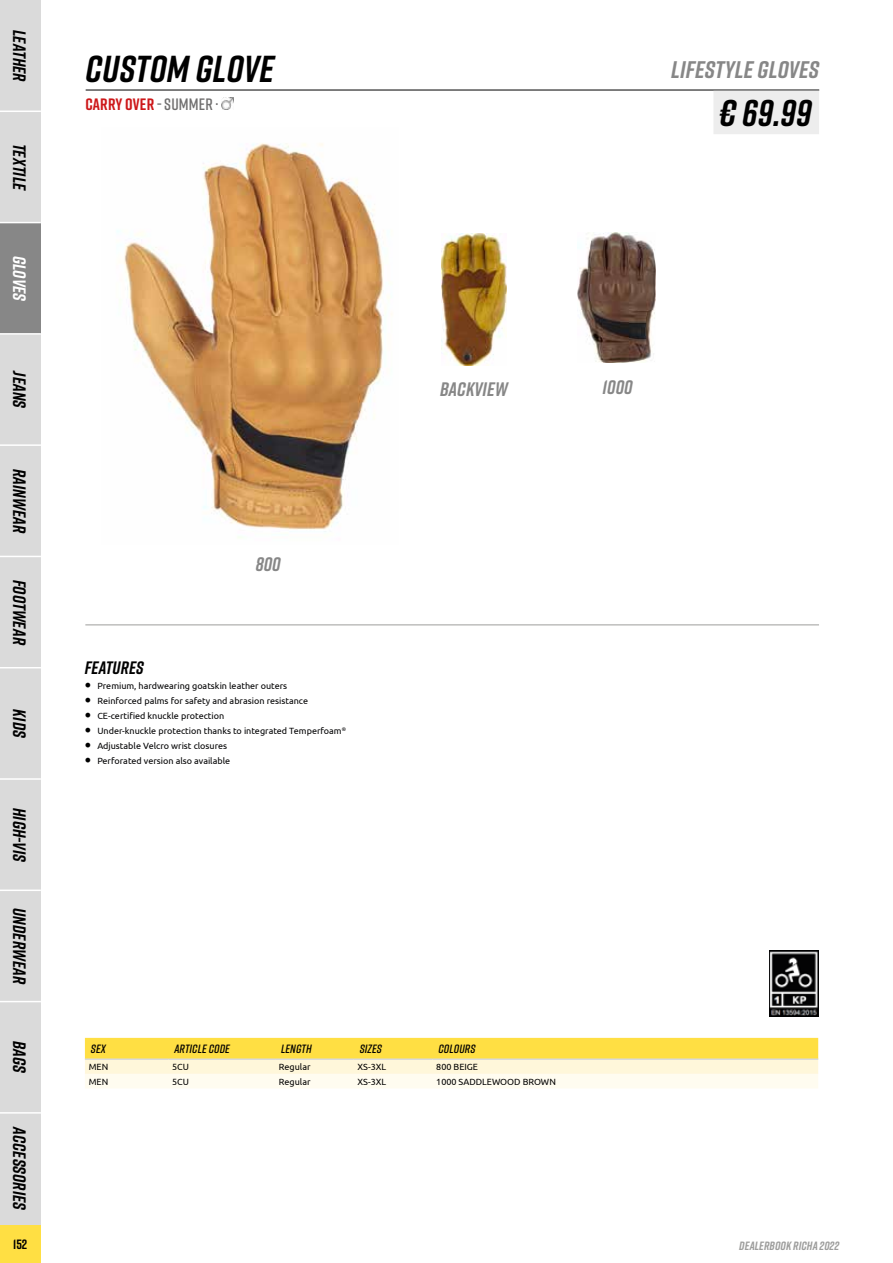
<style>
.page{position:relative;width:893px;height:1263px;background:#fff}
.page>*{position:absolute;margin:0;border:0;box-sizing:border-box;transform-origin:0 0}
.t1{font:italic 700 37.5px "Rift";letter-spacing:.01em;color:#000}
.t2{font:italic 700 37.2px "Rift";color:#000}
.t3{font:italic 700 24px "Rift";letter-spacing:.01em;color:#878787}
.t4{font:italic 700 19.5px "Rift";color:#878787}
.t5{font:italic 700 18px "Rift";letter-spacing:.01em;color:#000}
.t6{font:italic 700 18px "Rift";color:#fff}
.t7{font:700 16.5px "Rift";letter-spacing:.01em;color:#cd1719}
.t8{font:700 13.5px "Rift";color:#000}
.t9{font:italic 600 12px "Rift";letter-spacing:.01em;color:#000}
.t10{font:italic 700 12px "Rift";letter-spacing:.01em;color:#9d9d9c}
.t11{font:9px "Ubuntu";color:#020203}
.t12{font:9px "Ubuntu";color:#000}
.s1{font-weight:600;color:#706f6f}
.s2{color:#ededed}
.s3{font-family:"Minion Pro";font-size:18px;color:#000}
</style>
<div class="page">
<div style="left:0;top:1224px;width:40px;height:39px;background:#ffdf43"></div>
<div style="left:0;top:0;width:40px;height:111px;background:#dadada"></div>
<div style="left:0;top:111px;width:40px;height:112px;background:#dadada"></div>
<div style="left:0;top:223px;width:40px;height:111px;background:#878787"></div>
<div style="left:0;top:334px;width:40px;height:111px;background:#dadada"></div>
<div style="left:0;top:445px;width:40px;height:111px;background:#dadada"></div>
<div style="left:0;top:556px;width:40px;height:112px;background:#dadada"></div>
<div style="left:0;top:668px;width:40px;height:111px;background:#dadada"></div>
<div style="left:0;top:779px;width:40px;height:111px;background:#dadada"></div>
<div style="left:0;top:890px;width:40px;height:111px;background:#dadada"></div>
<div style="left:0;top:1001px;width:40px;height:112px;background:#dadada"></div>
<div style="left:0;top:1113px;width:40px;height:111px;background:#dadada"></div>
<hr style="left:0;top:111px;width:41px;height:1px;background:#fff">
<hr style="left:0;top:222px;width:41px;height:1px;background:#fff">
<hr style="left:0;top:333px;width:41px;height:2px;background:#fff">
<hr style="left:0;top:444px;width:41px;height:2px;background:#fff">
<hr style="left:0;top:556px;width:41px;height:1px;background:#fff">
<hr style="left:0;top:667px;width:41px;height:1px;background:#fff">
<hr style="left:0;top:778px;width:41px;height:2px;background:#fff">
<hr style="left:0;top:889px;width:41px;height:2px;background:#fff">
<hr style="left:0;top:1001px;width:41px;height:1px;background:#fff">
<hr style="left:0;top:1112px;width:41px;height:1px;background:#fff">
<hr style="left:86px;top:90px;width:733px;height:1px;background:#000">
<svg style="left:221px;top:97px;width:13px;height:13px"></svg>
<hr style="left:85px;top:625px;width:734px;height:1px;background:#9d9d9c">
<div style="left:713px;top:91px;width:106px;height:43px;background:#ededed"></div>
<img style="left:117px;top:143px;width:275px;height:395px">
<img style="left:578px;top:232px;width:78px;height:130px">
<img style="left:442px;top:233px;width:64px;height:132px">
<svg style="left:85px;top:1038px;width:733px;height:50px"></svg>
<hr style="left:85px;top:1058px;width:83px;height:2px;background:#dadada">
<hr style="left:168px;top:1058px;width:107px;height:2px;background:#dadada">
<hr style="left:275px;top:1058px;width:79px;height:2px;background:#dadada">
<hr style="left:354px;top:1058px;width:78px;height:2px;background:#dadada">
<hr style="left:432px;top:1058px;width:386px;height:2px;background:#dadada">
<img style="left:769px;top:951px;width:49px;height:65px">
<h3 class="t5" style="left:32px;top:30px;width:54px;rotate:90deg">LEATHER</h3>
<h3 class="t5" style="left:32px;top:144px;width:49px;rotate:90deg">TEXTILE</h3>
<h3 class="t6" style="left:32px;top:256px;width:47px;rotate:90deg">GLOVES</h3>
<h3 class="t5" style="left:32px;top:371px;width:39px;rotate:90deg">JEANS</h3>
<h3 class="t5" style="left:32px;top:469px;width:66px;rotate:90deg">RAINWEAR</h3>
<h3 class="t5" style="left:32px;top:579px;width:67px;rotate:90deg">FOOTWEAR</h3>
<h3 class="t5" style="left:32px;top:709px;width:30px;rotate:90deg">KIDS</h3>
<h3 class="t5" style="left:32px;top:808px;width:56px;rotate:90deg">HIGH-VIS</h3>
<h3 class="t5" style="left:32px;top:908px;width:78px;rotate:90deg">UNDERWEAR</h3>
<h3 class="t5" style="left:32px;top:1041px;width:34px;rotate:90deg">BAGS</h3>
<h3 class="t5" style="left:32px;top:1127px;width:84px;rotate:90deg">ACCESSORIES</h3>
<h1 class="t1" style="left:86px;top:42px;width:190px">CUSTOM GLOVE</h1>
<h3 class="t7" style="left:85px;top:92px;width:135px">CARRY OVER <span class="s1">- SUMMER ·</span></h3>
<h3 class="t3" style="left:671px;top:52px;width:150px">LIFESTYLE GLOVES</h3>
<h2 class="t2" style="left:719px;top:86px;width:101px">€ 69.99<span class="s2">.</span></h2>
<h3 class="t4" style="left:256px;top:550px;width:27px">800</h3>
<h3 class="t5" style="left:85px;top:655px;width:61px">FEATURES</h3>
<p class="t11" style="left:85px;top:680px;width:204px"><span class="s3">•</span> Premium, hardwearing goatskin leather outers</p>
<p class="t11" style="left:85px;top:695px;width:225px"><span class="s3">•</span> Reinforced palms for safety and abrasion resistance</p>
<p class="t11" style="left:85px;top:710px;width:141px"><span class="s3">•</span> CE-certified knuckle protection</p>
<p class="t11" style="left:85px;top:725px;width:263px"><span class="s3">•</span> Under-knuckle protection thanks to integrated Temperfoam<sup>®</sup></p>
<p class="t11" style="left:85px;top:740px;width:144px"><span class="s3">•</span> Adjustable Velcro wrist closures</p>
<p class="t11" style="left:85px;top:755px;width:147px"><span class="s3">•</span> Perforated version also available</p>
<h3 class="t4" style="left:440px;top:375px;width:69px">BACKVIEW</h3>
<h3 class="t4" style="left:603px;top:373px;width:32px">1000</h3>
<h3 class="t9" style="left:91px;top:1040px;width:16px">SEX</h3>
<h3 class="t9" style="left:174px;top:1040px;width:57px">ARTICLE CODE</h3>
<h3 class="t9" style="left:281px;top:1040px;width:32px">LENGTH</h3>
<h3 class="t9" style="left:360px;top:1040px;width:24px">SIZES</h3>
<h3 class="t9" style="left:438px;top:1040px;width:38px">COLOURS</h3>
<p class="t12" style="left:89px;top:1061px;width:21px">MEN</p>
<p class="t12" style="left:172px;top:1061px;width:18px">5CU</p>
<p class="t12" style="left:279px;top:1061px;width:33px">Regular</p>
<p class="t12" style="left:358px;top:1061px;width:30px">XS-3XL</p>
<p class="t12" style="left:436px;top:1061px;width:43px">800 BEIGE</p>
<p class="t12" style="left:89px;top:1076px;width:21px">MEN</p>
<p class="t12" style="left:172px;top:1076px;width:18px">5CU</p>
<p class="t12" style="left:279px;top:1076px;width:33px">Regular</p>
<p class="t12" style="left:358px;top:1076px;width:30px">XS-3XL</p>
<p class="t12" style="left:436px;top:1076px;width:121px">1000 SADDLEWOOD BROWN</p>
<h3 class="t8" style="left:13px;top:1234px;width:16px">152</h3>
<h3 class="t10" style="left:739px;top:1237px;width:101px">DEALERBOOK RICHA 2022</h3>
</div>
